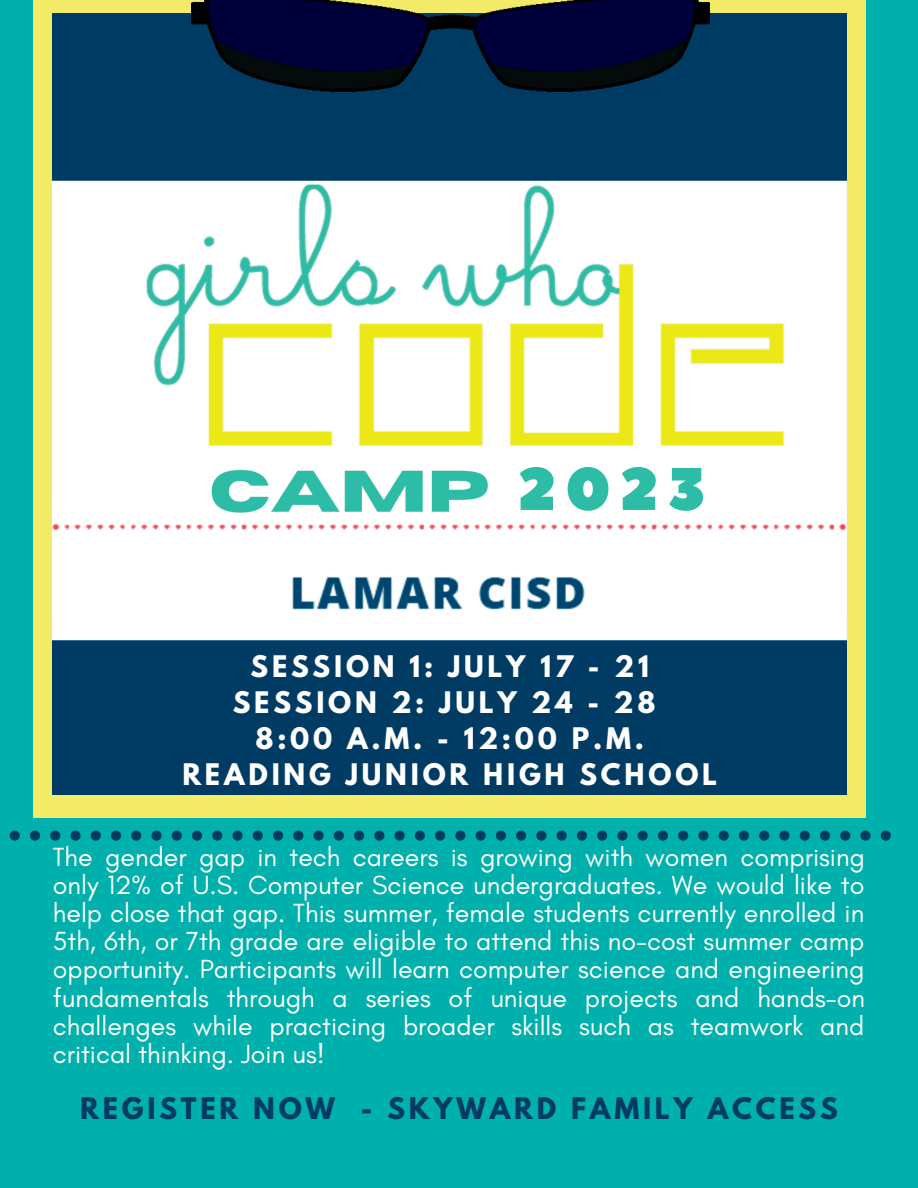
<style>
.page{position:relative;width:918px;height:1188px;background:#00b0ac}
.page>*{position:absolute;margin:0;border:0;box-sizing:border-box;transform-origin:0 0}
.t1{font:60px "Peace Sans";color:#2dbca5}
.t2{font:26.7px/28.2px "Glacial Indifference";color:#fff;text-align:justify}
.t3{font:700 26.4px/36px "League Spartan";letter-spacing:.145em;color:#fff;text-align:center}
.t4{font:700 26.4px "League Spartan";letter-spacing:.145em;color:#003b64}
</style>
<div class="page">
<svg style="left:10px;top:831px;width:881px;height:10px"></svg>
<div style="left:33px;top:0;width:832px;height:818px;background:#f3eb67"></div>
<img style="left:52px;top:14px;width:794px;height:780px">
<img style="left:191px;top:0;width:519px;height:91px">
<div style="left:505px;top:456px;width:276px;height:64px;background:#fff"></div>
<h1 class="t1" style="left:517px;top:449px;width:190px">2023</h1>
<p class="t3" style="left:182px;top:652px;width:536px">SESSION 1: JULY 17 - 21<br>SESSION 2: JULY 24 - 28<br>8:00 A.M. - 12:00 P.M.<br>READING JUNIOR HIGH SCHOOL</p>
<p class="t2" style="left:53px;top:842px;width:814px">The gender gap in tech careers is growing with women comprising only 12% of U.S. Computer Science undergraduates. We would like to help close that gap. This summer, female students currently enrolled in 5th, 6th, or 7th grade are eligible to attend this no-cost summer camp opportunity. Participants will learn computer science and engineering fundamentals through a series of unique projects and hands-on challenges while practicing broader skills such as teamwork and critical thinking. Join us!</p>
<p class="t4" style="left:80px;top:1095px;width:759px">REGISTER NOW - SKYWARD FAMILY ACCESS</p>
</div>
